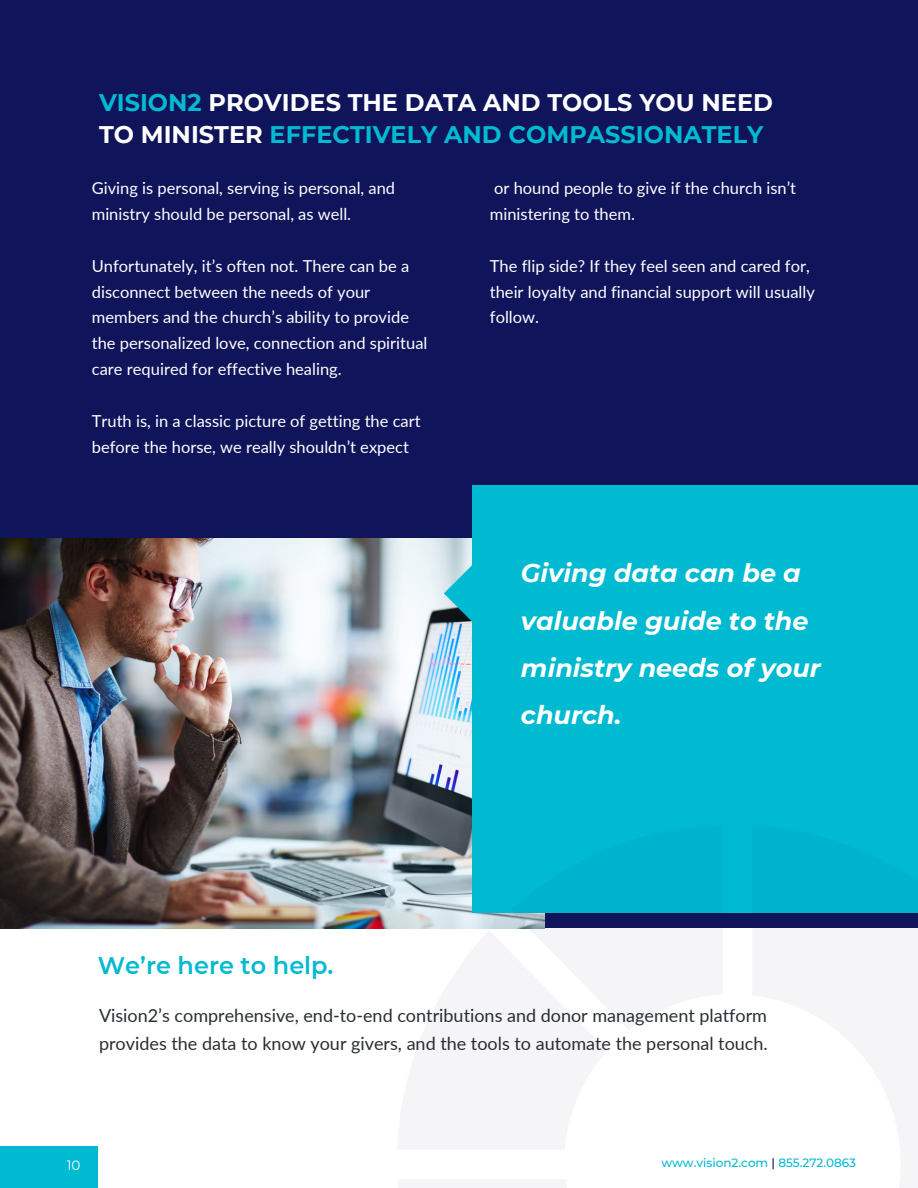
<style>
.page{position:relative;width:918px;height:1188px;background:#fff}
.page>*{position:absolute;margin:0;border:0;box-sizing:border-box;transform-origin:0 0}
.t1{font:italic 700 25.5px/47.2px "Montserrat";color:#fff}
.t2{font:700 24px/32.7px "Montserrat";color:#fff}
.t3{font:600 24px "Montserrat";color:#00bad1}
.t4{font:18px/28.2px "Lato";color:#292e32}
.t5{font:16.5px/25.8px "Lato";color:#fff}
.t6{font:13.5px "Montserrat";color:#fff}
.t7{font:500 12px "Montserrat";color:#00bad1}
.s1{color:#00bad2}
.s2{color:#0b135a}
</style>
<div class="page">
<div style="left:0;top:0;width:918px;height:540px;background:#0f145b"></div>
<img style="left:0;top:538px;width:472px;height:391px">
<div style="left:472px;top:485px;width:446px;height:428px;background:#00bad2"></div>
<svg style="left:444px;top:565px;width:28px;height:57px;background:#47a8b6"></svg>
<div style="left:0;top:1147px;width:98px;height:41px;background:#00bad1"></div>
<svg style="left:398px;top:825px;width:520px;height:104px"></svg>
<p class="t2" style="left:99px;top:86px;width:675px"><span class="s1">VISION2</span> PROVIDES THE DATA AND TOOLS YOU NEED<br>TO MINISTER <span class="s1">EFFECTIVELY AND COMPASSIONATELY</span></p>
<h2 class="t5" style="left:490px;top:175px;width:308px">or hound people to give if the church isn’t ministering to them.</h2>
<h3 class="t5" style="left:490px;top:252px;width:326px">The flip side? If they feel seen and cared for, their loyalty and financial support will usually follow.</h3>
<h3 class="t5" style="left:92px;top:175px;width:305px">Giving is personal, serving is personal, and ministry should be personal, as well.</h3>
<h2 class="t5" style="left:92px;top:252px;width:337px">Unfortunately, it’s often not. There can be a disconnect between the needs of your members and the church’s ability to provide the personalized love, connection and spiritual care required for effective healing.</h2>
<p class="t5" style="left:92px;top:408px;width:330px">Truth is, in a classic picture of getting the cart before the horse, we really shouldn’t expect</p>
<h3 class="t1" style="left:521px;top:550px;width:301px">Giving data can be a valuable guide to the ministry needs of your church.</h3>
<p class="t3" style="left:98px;top:951px;width:237px">We’re here to help.</p>
<h3 class="t4" style="left:99px;top:1001px;width:670px">Vision2’s comprehensive, end-to-end contributions and donor management platform provides the data to know your givers, and the tools to automate the personal touch.</h3>
<h3 class="t6" style="left:67px;top:1157px;width:15px">10</h3>
<h3 class="t7" style="left:661px;top:1155px;width:196px">www.vision2.com <span class="s2">|</span> 855.272.0863</h3>
</div>
